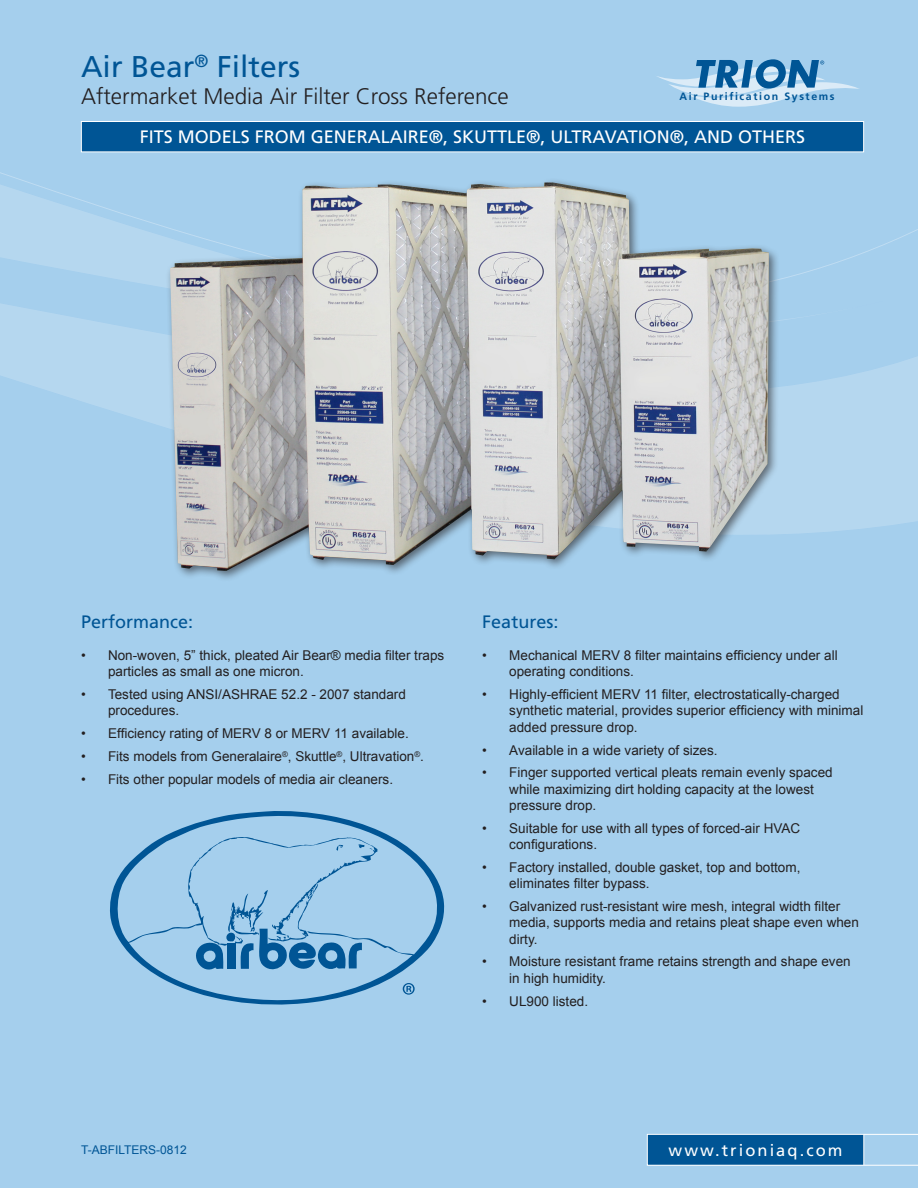
<style>
.page{position:relative;width:918px;height:1188px;background:#a5cfed}
.page>*{position:absolute;margin:0;border:0;box-sizing:border-box;transform-origin:0 0}
.t1{font:30px "Frutiger";color:#005595}
.t2{font:300 22.5px "Frutiger";color:#231f20}
.t3{font:18px "Frutiger";color:#fff}
.Paragraph_Style_1{font:18px "Frutiger";color:#005595}
.t4{font:16.5px "Frutiger";letter-spacing:.125em;color:#fff}
.Bullets{font:13.5px/16.2px "Arial";color:#231f20}
.t5{font:12px "Arial";color:#005595}
.t6{font:700 10.65px "Frutiger";letter-spacing:.15em;color:#005595}
</style>
<div class="page">
<svg style="left:647px;top:1134px;width:271px;height:32px"></svg>
<hr style="left:863px;top:1134px;width:1px;height:31px;background:#fff">
<img style="left:0;top:352px;width:918px;height:182px">
<svg style="left:0;top:229px;width:918px;height:123px"></svg>
<img style="left:0;top:121px;width:916px;height:219px">
<div style="left:81px;top:122px;width:783px;height:30px;background:#005595"></div>
<div style="left:81px;top:121px;width:783px;height:31px;border:1px solid #fff"></div>
<svg style="left:657px;top:59px;width:202px;height:48px"></svg>
<svg style="left:110px;top:811px;width:335px;height:194px"></svg>
<svg style="left:187px;top:836px;width:190px;height:142px"></svg>
<svg style="left:403px;top:983px;width:12px;height:12px"></svg>
<div style="left:165px;top:177px;width:615px;height:405px;background:#231f20;opacity:.6"></div>
<img style="left:170px;top:182px;width:599px;height:389px">
<p class="t1" style="left:81px;top:48px;width:221px">Air Bear<sup>®</sup> Filters</p>
<p class="t2" style="left:81px;top:83px;width:429px">Aftermarket Media Air Filter Cross Reference</p>
<p class="t6" style="left:680px;top:90px;width:157px">Air Purification Systems</p>
<p class="t3" style="left:140px;top:127px;width:667px">FITS MODELS FROM GENERALAIRE®, SKUTTLE®, ULTRAVATION®, AND OTHERS</p>
<p class="Paragraph_Style_1" style="left:81px;top:611px;width:114px">Performance:</p>
<p class="Bullets" style="left:108px;top:647px;width:338px;text-indent:-27px">• Non-woven, 5” thick, pleated Air Bear® media filter traps particles as small as one micron.</p>
<p class="Bullets" style="left:108px;top:686px;width:299px;text-indent:-27px">• Tested using ANSI/ASHRAE 52.2 - 2007 standard procedures.</p>
<p class="Bullets" style="left:81px;top:726px;width:329px">• Efficiency rating of MERV 8 or MERV 11 available.</p>
<p class="Bullets" style="left:81px;top:749px;width:345px">• Fits models from Generalaire<sup>®</sup>, Skuttle<sup>®</sup>, Ultravation<sup>®</sup>.</p>
<p class="Bullets" style="left:81px;top:772px;width:314px">• Fits other popular models of media air cleaners.</p>
<p class="Paragraph_Style_1" style="left:482px;top:611px;width:78px">Features:</p>
<p class="Bullets" style="left:509px;top:647px;width:330px;text-indent:-27px">• Mechanical MERV 8 filter maintains efficiency under all operating conditions.</p>
<p class="Bullets" style="left:509px;top:686px;width:356px;text-indent:-27px">• Highly-efficient MERV 11 filter, electrostatically-charged synthetic material, provides superior efficiency with minimal added pressure drop.</p>
<p class="Bullets" style="left:482px;top:742px;width:237px">• Available in a wide variety of sizes.</p>
<p class="Bullets" style="left:509px;top:765px;width:325px;text-indent:-27px">• Finger supported vertical pleats remain evenly spaced while maximizing dirt holding capacity at the lowest pressure drop.</p>
<p class="Bullets" style="left:509px;top:820px;width:292px;text-indent:-27px">• Suitable for use with all types of forced-air HVAC configurations.</p>
<p class="Bullets" style="left:509px;top:859px;width:293px;text-indent:-27px">• Factory installed, double gasket, top and bottom, eliminates filter bypass.</p>
<p class="Bullets" style="left:509px;top:898px;width:351px;text-indent:-27px">• Galvanized rust-resistant wire mesh, integral width filter media, supports media and retains pleat shape even when dirty.</p>
<p class="Bullets" style="left:509px;top:954px;width:343px;text-indent:-27px">• Moisture resistant frame retains strength and shape even in high humidity.</p>
<p class="Bullets" style="left:482px;top:993px;width:107px">• UL900 listed.</p>
<p class="t5" style="left:81px;top:1142px;width:107px">T-ABFILTERS-0812</p>
<p class="t4" style="left:669px;top:1140px;width:175px">www.trioniaq.com</p>
</div>
